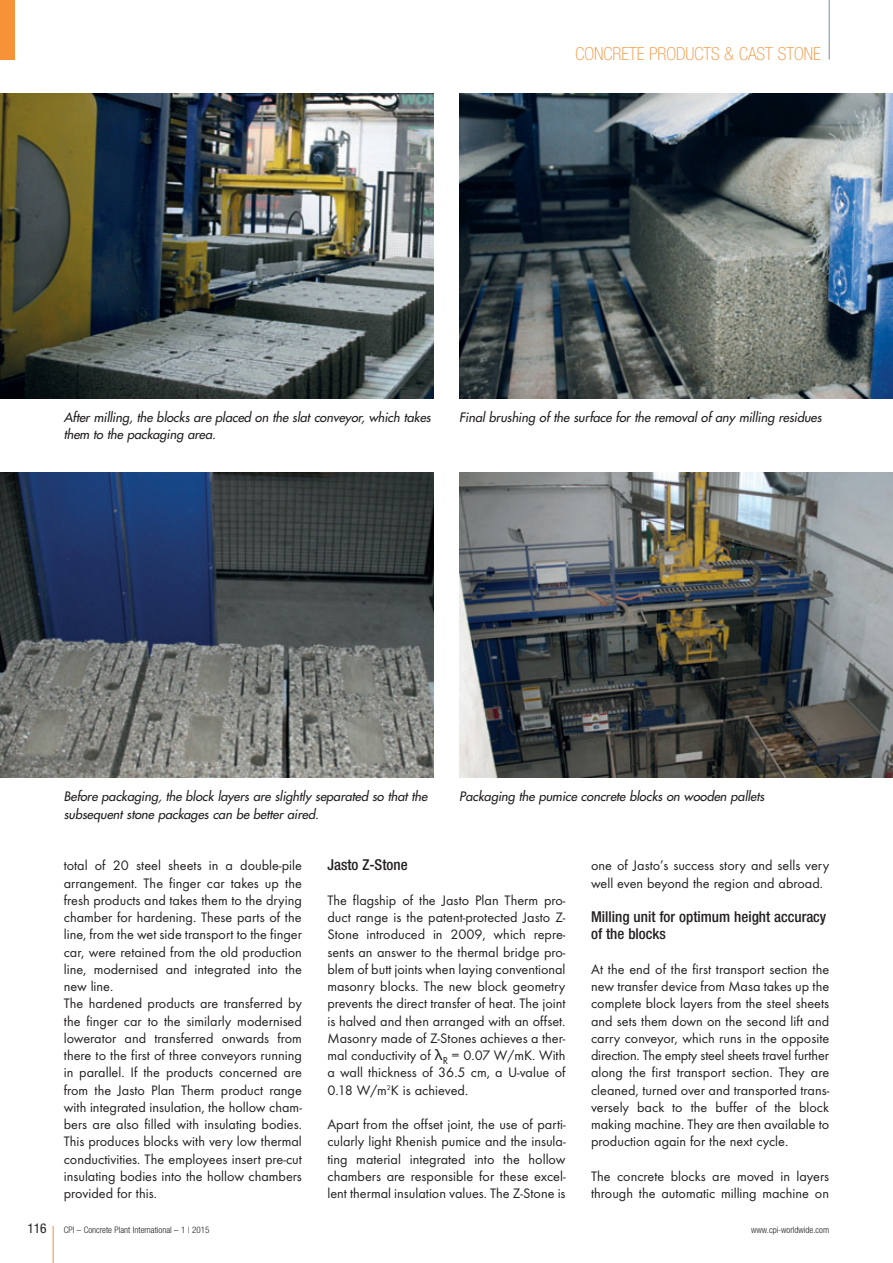
<style>
.page{position:relative;width:893px;height:1263px;background:#fff}
.page>*{position:absolute;margin:0;border:0;box-sizing:border-box;transform-origin:0 0}
.t1{font:100 condensed 18px "Helvetica Neue";color:#f69238}
.t2{font:500 condensed 15px/17.2px "Helvetica Neue";color:#231f20}
.t3{font:14.25px/17.2px "Futura T";color:#231f20}
.t4{font:condensed 13.5px "Helvetica Neue";color:#231f20}
.t5{font:italic 12.75px/17.2px "Futura";letter-spacing:-.005em;color:#231f20}
.t6{font:300 condensed 9px "Helvetica Neue";color:#231f20}
.s1{font-family:"Lucida Grande"}
</style>
<div class="page">
<hr style="left:53px;top:1226px;width:1px;height:37px;background:#f69238">
<hr style="left:829px;top:0;width:1px;height:60px;background:#73909f">
<div style="left:0;top:0;width:15px;height:60px;background:#f69238"></div>
<img style="left:0;top:94px;width:434px;height:305px">
<img style="left:459px;top:94px;width:433px;height:305px">
<img style="left:0;top:472px;width:434px;height:305px">
<img style="left:459px;top:472px;width:433px;height:305px">
<p class="t1" style="left:575px;top:43px;width:247px">CONCRETE PRODUCTS &amp; CAST STONE</p>
<p class="t5" style="left:64px;top:408px;width:371px">After milling, the blocks are placed on the slat conveyor, which takes them to the packaging area.</p>
<p class="t5" style="left:459px;top:408px;width:367px">Final brushing of the surface for the removal of any milling residues</p>
<p class="t5" style="left:64px;top:788px;width:368px">Before packaging, the block layers are slightly separated so that the subsequent stone packages can be better aired.</p>
<p class="t5" style="left:459px;top:788px;width:309px">Packaging the pumice concrete blocks on wooden pallets</p>
<p class="t3" style="left:64px;top:857px;width:240px">total of 20 steel sheets in a double-pile arrangement. The finger car takes up the fresh products and takes them to the drying chamber for hardening. These parts of the line, from the wet side transport to the finger car, were retained from the old production line, modernised and integrated into the new line.<br>The hardened products are transferred by the finger car to the similarly modernised lowerator and transferred onwards from there to the first of three conveyors running in parallel. If the products concerned are from the Jasto Plan Therm product range with integrated insulation, the hollow cham&shy;bers are also filled with insulating bodies.<br>This produces blocks with very low thermal conductivities. The employees insert pre-cut insulating bodies into the hollow chambers provided for this.</p>
<p class="t2" style="left:327px;top:856px;width:82px">Jasto Z-Stone</p>
<p class="t3" style="left:327px;top:891px;width:240px;text-align:justify">The flagship of the Jasto Plan Therm pro&shy;duct range is the patent-protected Jasto Z-Stone introduced in 2009, which repre&shy;sents an answer to the thermal bridge pro&shy;blem of butt joints when laying conventional masonry blocks. The new block geometry prevents the direct transfer of heat. The joint is halved and then arranged with an offset.<br>Masonry made of Z-Stones achieves a ther&shy;mal conductivity of <span class="s1">λ</span><sub>R</sub> = 0.07 W/mK. With a wall thickness of 36.5 cm, a U-value of 0.18 W/m<sup>2</sup>K is achieved.</p>
<p class="t3" style="left:327px;top:1116px;width:240px;text-align:justify">Apart from the offset joint, the use of parti&shy;cularly light Rhenish pumice and the insula&shy;ting material integrated into the hollow chambers are responsible for these excel&shy;lent thermal insulation values. The Z-Stone is</p>
<p class="t3" style="left:591px;top:857px;width:240px">one of Jasto’s success story and sells very well even beyond the region and abroad.</p>
<p class="t2" style="left:591px;top:908px;width:236px">Milling unit for optimum height accuracy of the blocks</p>
<p class="t3" style="left:591px;top:960px;width:240px;text-align:justify">At the end of the first transport section the new transfer device from Masa takes up the complete block layers from the steel sheets and sets them down on the second lift and carry conveyor, which runs in the opposite direction. The empty steel sheets travel further along the first transport section. They are cleaned, turned over and transported trans&shy;versely back to the buffer of the block making machine. They are then available to production again for the next cycle.</p>
<p class="t3" style="left:591px;top:1167px;width:240px">The concrete blocks are moved in layers through the automatic milling machine on</p>
<p class="t4" style="left:27px;top:1220px;width:21px">116</p>
<p class="t6" style="left:64px;top:1224px;width:147px">CPI – Concrete Plant International – 1 | 2015</p>
<p class="t6" style="left:751px;top:1224px;width:79px">www.cpi-worldwide.com</p>
</div>
